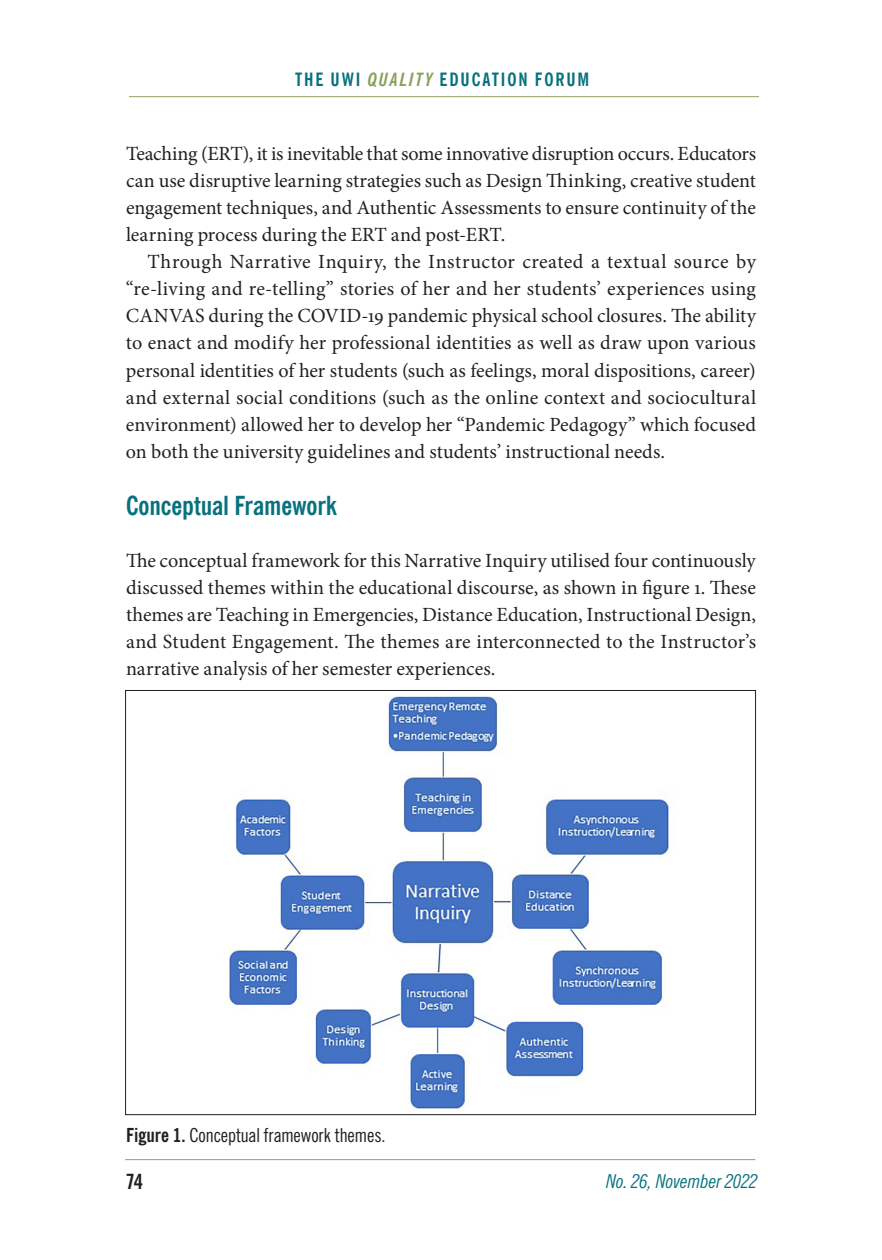
<style>
.page{position:relative;width:882px;height:1260px;background:#fff}
.page>*{position:absolute;margin:0;border:0;box-sizing:border-box;transform-origin:0 0}
.t1{font:700 condensed 26.25px "News Gothic BT";letter-spacing:-.005em;color:#08717f}
.t2{font:700 condensed 21px "News Gothic BT";color:#231f20}
.t3{font:20.12px/27.1px "Minion Pro";color:#231f20;text-align:justify}
.t4{font:condensed 19.25px "News Gothic BT";color:#231f20}
.t5{font:italic condensed 19.25px "News Gothic BT";letter-spacing:-.005em;color:#08717f}
.t6{font:700 condensed 18.38px "News Gothic BT";letter-spacing:.1em;color:#08717f}
.s1{font-style:italic;color:#8ca15c}
.s2{font-weight:700}
</style>
<div class="page">
<hr style="left:129px;top:96px;width:630px;height:1px;background:#8ca15c">
<hr style="left:125px;top:1159px;width:630px;height:1px;background:#8ca15c">
<img style="left:229px;top:696px;width:443px;height:413px">
<p class="t6" style="left:295px;top:68px;width:296px">THE UWI <span class="s1">QUALITY</span> EDUCATION FORUM</p>
<p class="t3" style="left:126px;top:140px;width:632px">Teaching (ERT), it is inevitable that some innovative disruption occurs. Educators can use disruptive learning strategies such as Design Thinking, creative student engagement techniques, and Authentic Assessments to ensure continuity of the learning process during the ERT and post-ERT.</p>
<p class="t3" style="left:126px;top:248px;width:632px;text-indent:21px">Through Narrative Inquiry, the Instructor created a textual source by “re-living and re-telling” stories of her and her students’ experiences using CANVAS during the COVID-19 pandemic physical school closures. The ability to enact and modify her professional identities as well as draw upon various personal identities of her students (such as feelings, moral dispositions, career) and external social conditions (such as the online context and sociocultural environment) allowed her to develop her “Pandemic Pedagogy” which focused on both the university guidelines and students’ instructional needs.</p>
<h1 class="t1" style="left:126px;top:489px;width:212px">Conceptual Framework</h1>
<p class="t3" style="left:126px;top:547px;width:632px">The conceptual framework for this Narrative Inquiry utilised four continuously discussed themes within the educational discourse, as shown in figure 1. These themes are Teaching in Emergencies, Distance Education, Instructional Design, and Student Engagement. The themes are interconnected to the Instructor’s narrative analysis of her semester experiences.</p>
<p class="t4" style="left:126px;top:1123px;width:261px"><span class="s2">Figure 1.</span> Conceptual framework themes.</p>
<p class="t2" style="left:126px;top:1169px;width:19px">74</p>
<p class="t5" style="left:606px;top:1170px;width:153px">No. 26, November 2022</p>
</div>
